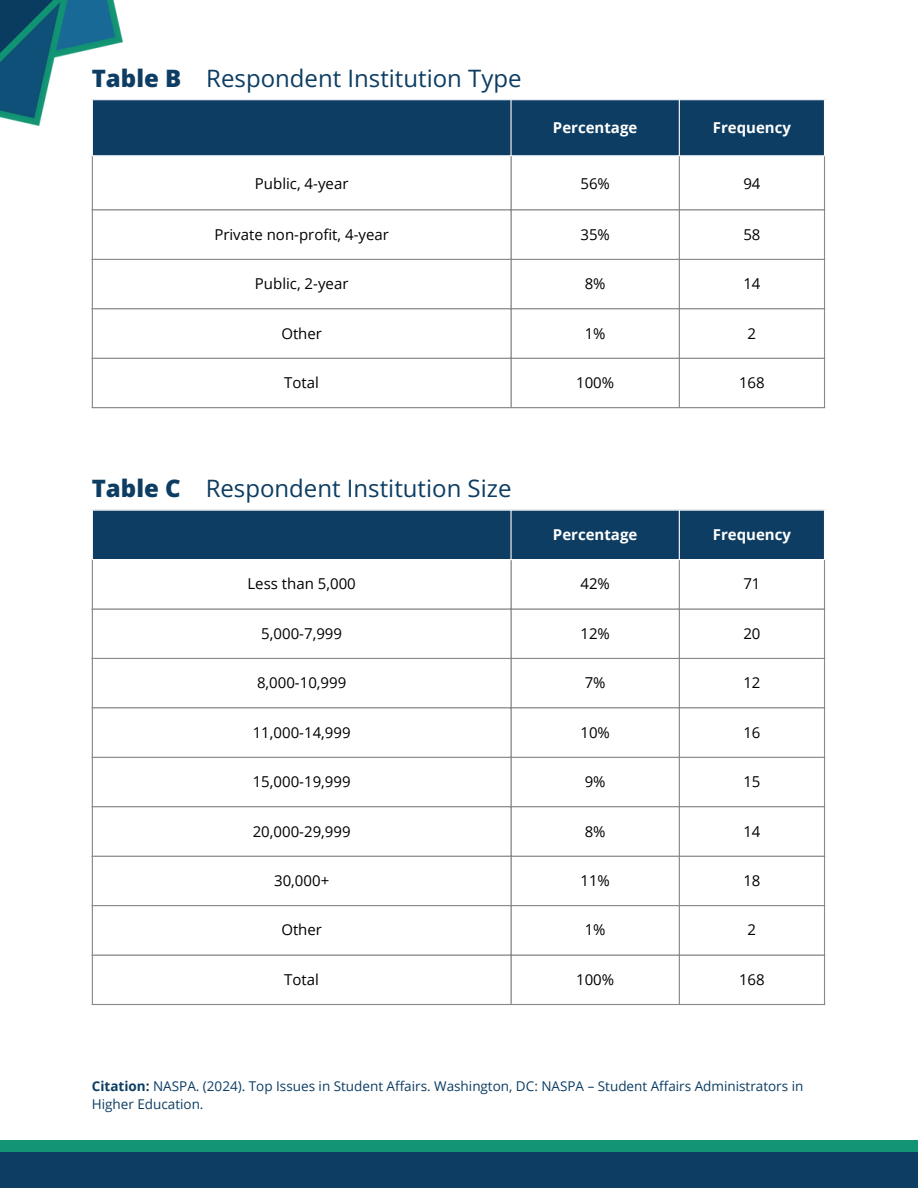
<style>
.page{position:relative;width:918px;height:1188px;background:#fff}
.page>*{position:absolute;margin:0;border:0;box-sizing:border-box;transform-origin:0 0}
.t1{font:24px "Open Sans";color:#0d3d63}
.t2{font:15px "Open Sans";color:#000}
.t3{font:700 15px "Open Sans";color:#fff}
.t4{font:13.5px/18px "Open Sans";color:#0d3d63}
.s1{font-weight:800}
.s2{font-weight:700}
</style>
<div class="page">
<div style="left:93px;top:511px;width:731px;height:48px;background:#0d3d63"></div>
<hr style="left:510px;top:511px;width:2px;height:48px;background:#fff">
<hr style="left:679px;top:511px;width:1px;height:48px;background:#fff">
<hr style="left:92px;top:560px;width:1px;height:444px;background:#888a8a">
<hr style="left:510px;top:560px;width:2px;height:444px;background:#888a8a">
<hr style="left:679px;top:560px;width:1px;height:444px;background:#888a8a">
<hr style="left:824px;top:560px;width:1px;height:444px;background:#888a8a">
<hr style="left:92px;top:608px;width:733px;height:2px;background:#888a8a">
<hr style="left:92px;top:658px;width:733px;height:1px;background:#888a8a">
<hr style="left:92px;top:707px;width:733px;height:1px;background:#888a8a">
<hr style="left:92px;top:757px;width:733px;height:1px;background:#888a8a">
<hr style="left:92px;top:806px;width:733px;height:1px;background:#888a8a">
<hr style="left:92px;top:856px;width:733px;height:1px;background:#888a8a">
<hr style="left:92px;top:905px;width:733px;height:1px;background:#888a8a">
<hr style="left:92px;top:955px;width:733px;height:1px;background:#888a8a">
<hr style="left:92px;top:1004px;width:733px;height:1px;background:#888a8a">
<div style="left:0;top:1151px;width:918px;height:37px;background:#0d3d63"></div>
<div style="left:0;top:1140px;width:918px;height:11px;background:#139475"></div>
<div style="left:164px;top:100px;width:660px;height:55px;background:#0d3d63"></div>
<hr style="left:510px;top:100px;width:2px;height:55px;background:#fff">
<hr style="left:679px;top:100px;width:1px;height:55px;background:#fff">
<hr style="left:92px;top:156px;width:1px;height:251px;background:#888a8a">
<hr style="left:510px;top:156px;width:2px;height:251px;background:#888a8a">
<hr style="left:679px;top:156px;width:1px;height:251px;background:#888a8a">
<hr style="left:824px;top:156px;width:1px;height:251px;background:#888a8a">
<hr style="left:92px;top:209px;width:733px;height:1px;background:#888a8a">
<hr style="left:92px;top:259px;width:733px;height:1px;background:#888a8a">
<hr style="left:92px;top:308px;width:733px;height:1px;background:#888a8a">
<hr style="left:92px;top:358px;width:733px;height:1px;background:#888a8a">
<hr style="left:92px;top:407px;width:733px;height:1px;background:#888a8a">
<img style="left:0;top:0;width:164px;height:164px">
<p class="t1" style="left:92px;top:61px;width:431px"><span class="s1">Table B</span> Respondent Institution Type</p>
<p class="t3" style="left:553px;top:117px;width:86px">Percentage</p>
<p class="t3" style="left:713px;top:117px;width:80px">Frequency</p>
<p class="t2" style="left:255px;top:173px;width:95px">Public, 4-year</p>
<p class="t2" style="left:580px;top:173px;width:31px">56%</p>
<p class="t2" style="left:743px;top:173px;width:19px">94</p>
<p class="t2" style="left:214px;top:224px;width:176px">Private non-profit, 4-year</p>
<p class="t2" style="left:580px;top:224px;width:31px">35%</p>
<p class="t2" style="left:743px;top:224px;width:19px">58</p>
<p class="t2" style="left:255px;top:273px;width:95px">Public, 2-year</p>
<p class="t2" style="left:585px;top:273px;width:22px">8%</p>
<p class="t2" style="left:743px;top:273px;width:19px">14</p>
<p class="t2" style="left:281px;top:323px;width:42px">Other</p>
<p class="t2" style="left:585px;top:323px;width:22px">1%</p>
<p class="t2" style="left:748px;top:323px;width:10px">2</p>
<p class="t2" style="left:284px;top:372px;width:36px">Total</p>
<p class="t2" style="left:576px;top:372px;width:40px">100%</p>
<p class="t2" style="left:739px;top:372px;width:27px">168</p>
<p class="t1" style="left:92px;top:472px;width:421px"><span class="s1">Table C</span> Respondent Institution Size</p>
<p class="t3" style="left:553px;top:524px;width:86px">Percentage</p>
<h1 class="t3" style="left:713px;top:524px;width:80px">Frequency</h1>
<p class="t2" style="left:248px;top:573px;width:110px">Less than 5,000</p>
<p class="t2" style="left:580px;top:573px;width:31px">42%</p>
<p class="t2" style="left:743px;top:573px;width:19px">71</p>
<p class="t2" style="left:261px;top:623px;width:82px">5,000-7,999</p>
<p class="t2" style="left:580px;top:623px;width:31px">12%</p>
<p class="t2" style="left:743px;top:623px;width:19px">20</p>
<p class="t2" style="left:257px;top:672px;width:91px">8,000-10,999</p>
<p class="t2" style="left:585px;top:672px;width:22px">7%</p>
<p class="t2" style="left:743px;top:672px;width:19px">12</p>
<p class="t2" style="left:253px;top:722px;width:99px">11,000-14,999</p>
<p class="t2" style="left:580px;top:722px;width:31px">10%</p>
<p class="t2" style="left:743px;top:722px;width:19px">16</p>
<p class="t2" style="left:253px;top:771px;width:99px">15,000-19,999</p>
<p class="t2" style="left:585px;top:771px;width:22px">9%</p>
<p class="t2" style="left:743px;top:771px;width:19px">15</p>
<p class="t2" style="left:253px;top:821px;width:99px">20,000-29,999</p>
<p class="t2" style="left:585px;top:821px;width:22px">8%</p>
<h1 class="t2" style="left:743px;top:821px;width:19px">14</h1>
<p class="t2" style="left:274px;top:870px;width:57px">30,000+</p>
<p class="t2" style="left:580px;top:870px;width:31px">11%</p>
<p class="t2" style="left:743px;top:870px;width:19px">18</p>
<p class="t2" style="left:281px;top:919px;width:42px">Other</p>
<p class="t2" style="left:585px;top:919px;width:22px">1%</p>
<p class="t2" style="left:748px;top:919px;width:10px">2</p>
<p class="t2" style="left:284px;top:969px;width:36px">Total</p>
<p class="t2" style="left:576px;top:969px;width:40px">100%</p>
<p class="t2" style="left:739px;top:969px;width:27px">168</p>
<p class="t4" style="left:92px;top:1077px;width:713px"><span class="s2">Citation:</span> NASPA. (2024). Top Issues in Student Affairs. Washington, DC: NASPA – Student Affairs Administrators in<br>Higher Education.</p>
</div>
